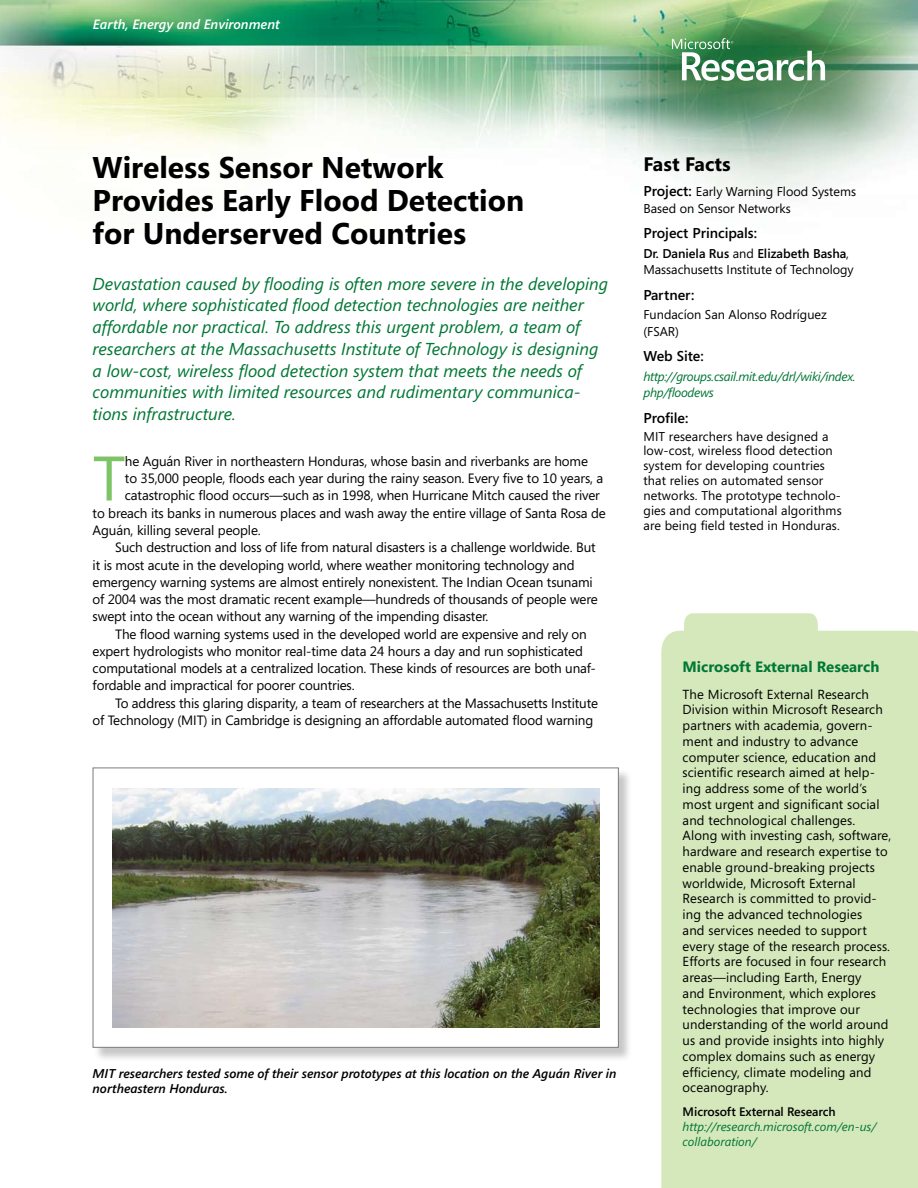
<style>
.page{position:relative;width:918px;height:1188px;background:#fff}
.page>*{position:absolute;margin:0;border:0;box-sizing:border-box;transform-origin:0 0}
.t1{font:62.7px "Segoe";color:#7cc466}
.t2{font:700 30px/33px "Segoe";color:#000}
.t3{font:700 19.5px "Segoe";color:#000}
.t4{font:italic 17.25px/21.8px "Segoe";color:#007735}
.t5{font:700 15px "Segoe";color:#007735}
.t6{font:600 14.25px "Segoe";color:#000}
.t7{font:13.5px "Segoe";letter-spacing:-.01em;color:#000}
.t8{font:italic 600 13.5px "Segoe";color:#fff}
.t9{font:13.2px/15.8px "Segoe";letter-spacing:.01em;color:#000}
.t10{font:12.75px/15px "Segoe";letter-spacing:.01em;color:#000}
.t11{font:italic 600 12.75px/15px "Segoe";color:#000}
.t12{font:italic 12.75px/16.5px "Segoe";letter-spacing:-.025em;color:#007735}
.t13{font:italic 12.3px/15px "Segoe";color:#007735}
.t14{font:600 12.3px "Segoe";color:#000}
.s1{font-weight:600;font-size:14.25px}
.s2{font-weight:600}
</style>
<div class="page">
<img style="left:0;top:0;width:918px;height:206px">
<svg style="left:672px;top:38px;width:153px;height:43px"></svg>
<div style="left:661px;top:613px;width:257px;height:575px;background:#d5e8bb"></div>
<div style="left:93px;top:768px;width:539px;height:293px;background:#000;opacity:.22"></div>
<div style="left:93px;top:768px;width:526px;height:280px;background:#fff;border:1px solid #797b7d"></div>
<img style="left:112px;top:788px;width:487px;height:240px">
<p class="t8" style="left:93px;top:15px;width:188px">Earth, Energy and Environment</p>
<h2 class="t2" style="left:93px;top:150px;width:433px">Wireless Sensor Network<br>Provides Early Flood Detection for Underserved Countries</h2>
<h3 class="t3" style="left:643px;top:150px;width:89px">Fast Facts</h3>
<p class="t10" style="left:643px;top:183px;width:214px;line-height:16.5px"><span class="s1">Project:</span> Early Warning Flood Systems<br>Based on Sensor Networks</p>
<p class="t6" style="left:643px;top:223px;width:115px">Project Principals:</p>
<p class="t10" style="left:643px;top:244px;width:212px;line-height:16.5px"><span class="s2">Dr. Daniela Rus</span> and <span class="s2">Elizabeth Basha</span>,<br>Massachusetts Institute of Technology</p>
<p class="t6" style="left:643px;top:285px;width:53px">Partner:</p>
<p class="t10" style="left:643px;top:306px;width:185px;line-height:16.5px">Fundacíon San Alonso Rodríguez (FSAR)</p>
<p class="t6" style="left:643px;top:346px;width:62px">Web Site:</p>
<p class="t12" style="left:643px;top:367px;width:214px">http://groups.csail.mit.edu/drl/wiki/index. php/floodews</p>
<p class="t6" style="left:643px;top:408px;width:46px">Profile:</p>
<p class="t10" style="left:643px;top:428px;width:200px">MIT researchers have designed a low-cost, wireless flood detection system for developing countries that relies on automated sensor networks. The prototype technolo&shy;gies and computational algorithms are being field tested in Honduras.</p>
<p class="t4" style="left:93px;top:272px;width:517px">Devastation caused by flooding is often more severe in the developing world, where sophisticated flood detection technologies are neither affordable nor practical. To address this urgent problem, a team of researchers at the Massachusetts Institute of Technology is designing a low-cost, wireless flood detection system that meets the needs of communities with limited resources and rudimentary communica&shy;tions infrastructure.</p>
<h1 class="t1" style="left:93px;top:435px;width:34px">T</h1>
<p class="t7" style="left:125px;top:452px;width:465px">he Aguán River in northeastern Honduras, whose basin and riverbanks are home</p>
<p class="t7" style="left:125px;top:469px;width:480px">to 35,000 people, floods each year during the rainy season. Every five to 10 years, a</p>
<p class="t7" style="left:125px;top:486px;width:477px">catastrophic flood occurs—such as in 1998, when Hurricane Mitch caused the river</p>
<p class="t7" style="left:93px;top:504px;width:515px">to breach its banks in numerous places and wash away the entire village of Santa Rosa de</p>
<p class="t7" style="left:93px;top:521px;width:170px">Aguán, killing several people.</p>
<p class="t7" style="left:115px;top:538px;width:482px">Such destruction and loss of life from natural disasters is a challenge worldwide. But</p>
<p class="t7" style="left:93px;top:555px;width:483px">it is most acute in the developing world, where weather monitoring technology and</p>
<p class="t7" style="left:93px;top:573px;width:502px">emergency warning systems are almost entirely nonexistent. The Indian Ocean tsunami</p>
<p class="t7" style="left:93px;top:590px;width:507px">of 2004 was the most dramatic recent example—hundreds of thousands of people were</p>
<p class="t7" style="left:93px;top:607px;width:397px">swept into the ocean without any warning of the impending disaster.</p>
<p class="t7" style="left:115px;top:624px;width:473px">The flood warning systems used in the developed world are expensive and rely on</p>
<p class="t7" style="left:93px;top:642px;width:492px">expert hydrologists who monitor real-time data 24 hours a day and run sophisticated</p>
<p class="t7" style="left:93px;top:659px;width:505px">computational models at a centralized location. These kinds of resources are both unaf-</p>
<p class="t7" style="left:93px;top:676px;width:264px">fordable and impractical for poorer countries.</p>
<p class="t7" style="left:115px;top:693px;width:485px">To address this glaring disparity, a team of researchers at the Massachusetts Institute</p>
<p class="t7" style="left:93px;top:711px;width:502px">of Technology (MIT) in Cambridge is designing an affordable automated flood warning</p>
<p class="t5" style="left:683px;top:656px;width:198px">Microsoft External Research</p>
<p class="t9" style="left:683px;top:686px;width:210px">The Microsoft External Research<br>Division within Microsoft Research partners with academia, govern&shy;ment and industry to advance computer science, education and scientific research aimed at help&shy;ing address some of the world’s most urgent and significant social and technological challenges.<br>Along with investing cash, software, hardware and research expertise to enable ground-breaking projects worldwide, Microsoft External<br>Research is committed to provid&shy;ing the advanced technologies<br>and services needed to support every stage of the research process.<br>Efforts are focused in four research areas—including Earth, Energy<br>and Environment, which explores technologies that improve our understanding of the world around us and provide insights into highly complex domains such as energy efficiency, climate modeling and oceanography.</p>
<p class="t14" style="left:683px;top:1103px;width:155px">Microsoft External Research</p>
<p class="t13" style="left:683px;top:1119px;width:195px">http://research.microsoft.com/en-us/ collaboration/</p>
<p class="t11" style="left:93px;top:1065px;width:526px">MIT researchers tested some of their sensor prototypes at this location on the Aguán River in northeastern Honduras.</p>
</div>
